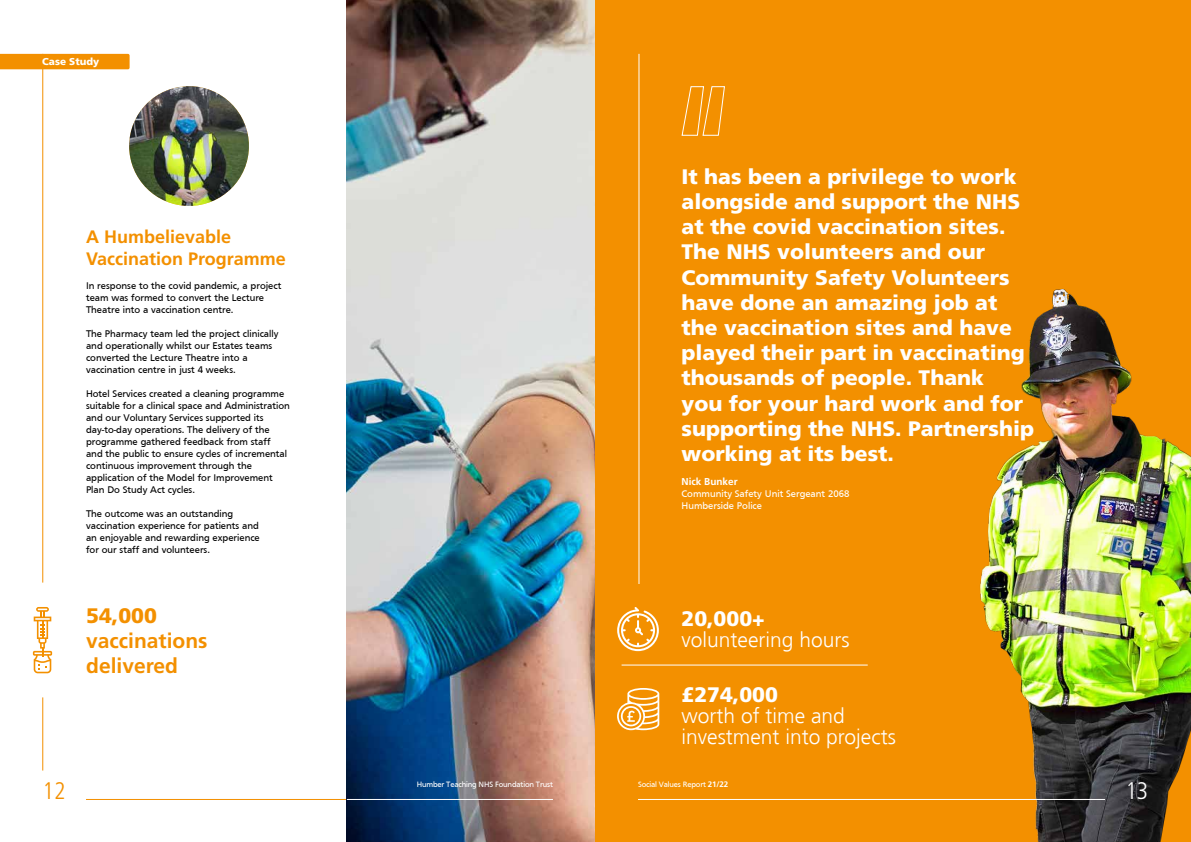
<style>
.page{position:relative;width:1191px;height:842px;background:#fff}
.page>*{position:absolute;margin:0;border:0;box-sizing:border-box;transform-origin:0 0}
.t1{font:300 condensed 24px "Frutiger LT Std";color:#f39000}
.t2{font:300 condensed 24px "Frutiger LT Std";color:#fff}
.t3{font:900 21px/25.2px "Frutiger LT Std";color:#fff}
.t4{font:300 21px/21px "Frutiger";color:#fff}
.t5{font:700 21px/25.2px "Frutiger LT Std";color:#f39000}
.t6{font:900 21px "Frutiger LT Std";color:#f39000}
.t7{font:700 18px/21.6px "Frutiger LT Std";color:#f39000}
.t8{font:10px/12px "Frutiger Normal";color:#000}
.t9{font:10px/12px "Frutiger Normal";color:#fff}
.t10{font:700 10px "Frutiger LT Std";color:#fff}
.t11{font:900 10px "Frutiger LT Std";color:#fff}
.t12{font:8px "Frutiger Normal";letter-spacing:-.02em;color:#fff}
.s1{font-family:"Frutiger LT Std";font-weight:700}
</style>
<div class="page">
<hr style="left:86px;top:799px;width:467px;height:1px;background:#f39000">
<img style="left:347px;top:0;width:248px;height:842px">
<img style="left:129px;top:86px;width:120px;height:120px;border-radius:60px">
<hr style="left:347px;top:799px;width:206px;height:1px;background:#fff">
<div style="left:595px;top:0;width:596px;height:842px;background:#f39000"></div>
<svg style="left:681px;top:86px;width:44px;height:50px"></svg>
<img style="left:980px;top:288px;width:211px;height:554px">
<svg style="left:33px;top:607px;width:19px;height:66px"></svg>
<hr style="left:42px;top:54px;width:1px;height:529px;background:#f39000">
<hr style="left:42px;top:697px;width:1px;height:73px;background:#f39000">
<div style="left:0;top:54px;width:130px;height:15px;background:#f39000"></div>
<hr style="left:638px;top:799px;width:467px;height:1px;background:#fff">
<hr style="left:638px;top:54px;width:1px;height:530px;background:#fff">
<svg style="left:617px;top:607px;width:42px;height:44px"></svg>
<hr style="left:621px;top:664px;width:246px;height:1px;background:#fff">
<svg style="left:617px;top:688px;width:42px;height:42px"></svg>
<p class="t11" style="left:42px;top:55px;width:58px">Case Study</p>
<h3 class="t7" style="left:86px;top:226px;width:201px">A Humbelievable<br>Vaccination Programme</h3>
<p class="t8" style="left:86px;top:279px;width:197px">In response to the covid pandemic, a project team was formed to convert the Lecture<br>Theatre into a vaccination centre.</p>
<p class="t8" style="left:86px;top:327px;width:194px">The Pharmacy team led the project clinically and operationally whilst our Estates teams converted the Lecture Theatre into a vaccination centre in just 4 weeks.</p>
<p class="t8" style="left:86px;top:387px;width:205px">Hotel Services created a cleaning programme suitable for a clinical space and Administration and our Voluntary Services supported its day-to-day operations. The delivery of the programme gathered feedback from staff<br>and the public to ensure cycles of incremental continuous improvement through the application of the Model for Improvement Plan Do Study Act cycles.</p>
<p class="t8" style="left:86px;top:507px;width:175px">The outcome was an outstanding vaccination experience for patients and an enjoyable and rewarding experience for our staff and volunteers.</p>
<h2 class="t6" style="left:86px;top:603px;width:72px">54,000</h2>
<h2 class="t5" style="left:86px;top:628px;width:123px">vaccinations delivered</h2>
<h1 class="t1" style="left:43px;top:777px;width:25px">12</h1>
<p class="t12" style="left:417px;top:780px;width:138px">Humber Teaching NHS Foundation Trust</p>
<p class="t3" style="left:681px;top:164px;width:354px">It has been a privilege to work alongside and support the NHS at the covid vaccination sites.<br>The NHS volunteers and our<br>Community Safety Volunteers have done an amazing job at the vaccination sites and have played their part in vaccinating thousands of people. Thank<br>you for your hard work and for supporting the NHS. Partnership working at its best.</p>
<p class="t10" style="left:681px;top:476px;width:58px">Nick Bunker</p>
<p class="t9" style="left:681px;top:487px;width:169px">Community Safety Unit Sergeant 2068<br>Humberside Police</p>
<h2 class="t3" style="left:681px;top:606px;width:85px">20,000+</h2>
<h2 class="t4" style="left:681px;top:630px;width:170px">volunteering hours</h2>
<h2 class="t3" style="left:681px;top:682px;width:98px">£274,000</h2>
<h2 class="t4" style="left:681px;top:706px;width:216px">worth of time and investment into projects</h2>
<p class="t12" style="left:638px;top:780px;width:92px">Social Values Report <span class="s1">21/22</span></p>
<h1 class="t2" style="left:1125px;top:777px;width:25px">13</h1>
</div>
